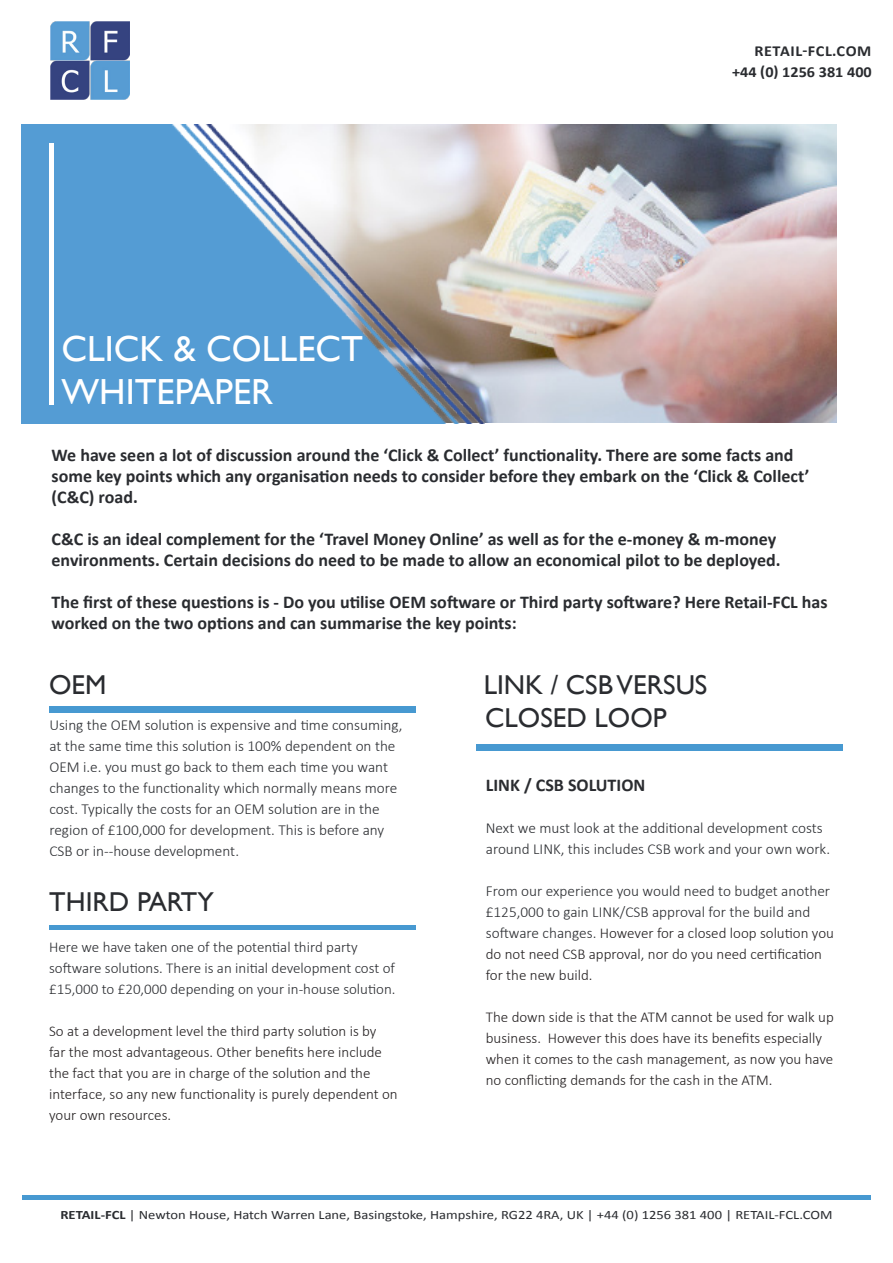
<style>
.page{position:relative;width:893px;height:1263px;background:#fff}
.page>*{position:absolute;margin:0;border:0;box-sizing:border-box;transform-origin:0 0}
.t1{font:36.3px "Gill Sans";color:#fff}
.t2{font:27.3px "Gill Sans";color:#2a2c30}
.t3{font:700 18px/21px "Calibri";color:#2a2c30}
.t4{font:300 15.3px/21px "Calibri";color:#2a2c30}
.t5{font:700 15.3px "Calibri";color:#2a2c30;scale:1.06 1}
.t6{font:700 15.3px "Calibri";letter-spacing:.04em;color:#2a2c30;scale:1.06 1}
.t7{font:300 15px/21px "Calibri";color:#231f20}
.t8{font:300 15px/21px "Calibri";color:#2a2c30}
.t9{font:12.75px "Calibri";color:#2a2c30;scale:1.14 1}
.s1{font-size:15.3px;color:#2a2c30}
.s2{font-weight:700}
</style>
<div class="page">
<img style="left:50px;top:21px;width:79px;height:79px">
<img style="left:485px;top:125px;width:351px;height:297px">
<div style="left:22px;top:1195px;width:849px;height:5px;background:#4799d1"></div>
<img style="left:21px;top:125px;width:464px;height:298px">
<div style="left:49px;top:143px;width:5px;height:262px;background:#fff"></div>
<div style="left:49px;top:925px;width:367px;height:5px;background:#4799d1"></div>
<div style="left:49px;top:706px;width:367px;height:6px;background:#4799d1"></div>
<div style="left:476px;top:745px;width:367px;height:6px;background:#4799d1"></div>
<p class="t1" style="left:61px;top:327px;width:303px">CLICK &amp; COLLECT</p>
<p class="t1" style="left:61px;top:371px;width:213px">WHITEPAPER</p>
<p class="t6" style="left:754px;top:41px;width:112px">RETAIL-FCL.COM</p>
<p class="t5" style="left:732px;top:63px;width:133px">+44 (0) 1256 381 400</p>
<p class="t3" style="left:52px;top:445px;width:759px">We have seen a lot of discussion around the ‘Click &amp; Collect’ functionality. There are some facts and some key points which any organisation needs to consider before they embark on the ‘Click &amp; Collect’ (C&amp;C) road.</p>
<p class="t3" style="left:52px;top:529px;width:731px">C&amp;C is an ideal complement for the ‘Travel Money Online’ as well as for the e-money &amp; m-money environments. Certain decisions do need to be made to allow an economical pilot to be deployed.</p>
<p class="t3" style="left:52px;top:592px;width:778px">The first of these questions is - Do you utilise OEM software or Third party software? Here Retail-FCL has worked on the two options and can summarise the key points:</p>
<p class="t2" style="left:49px;top:669px;width:59px">OEM</p>
<p class="t4" style="left:49px;top:714px;width:355px">Using the OEM solution is expensive and time consuming, at the same time this solution is 100% dependent on the OEM i.e. you must go back to them each time you want changes to the functionality which normally means more cost. Typically the costs for an OEM solution are in the region of £100,000 for development. This is before any CSB or in--‐house development.</p>
<p class="t2" style="left:49px;top:885px;width:166px">THIRD PARTY</p>
<p class="t8" style="left:49px;top:936px;width:348px">Here we have taken one of the potential third party software solutions. There is an initial development cost of £15,000 to £20,000 depending on your in-house solution.</p>
<p class="t7" style="left:49px;top:1020px;width:350px">So at a development level the third party solution is by<br>far the most advantageous. Other benefits here include the fact that you are in charge of the solution and the interface, so any new functionality is purely dependent on your own resources.</p>
<p class="t2" style="left:484px;top:669px;width:225px">LINK / CSB VERSUS</p>
<p class="t2" style="left:485px;top:702px;width:183px">CLOSED LOOP</p>
<p class="t3" style="left:486px;top:774px;width:161px">LINK / CSB SOLUTION</p>
<p class="t4" style="left:486px;top:816px;width:346px">Next we must look at the additional development costs around LINK, this includes CSB work and your own work.</p>
<p class="t4" style="left:486px;top:879px;width:346px">From our experience you would need to budget another £125,000 to gain LINK/CSB approval for the build and</p>
<p class="t7" style="left:486px;top:921px;width:350px"><span class="s1">software changes.</span> However for a closed loop solution you do not need CSB approval, nor do you need certification for the new build.</p>
<p class="t7" style="left:486px;top:1005px;width:349px">The down side is that the ATM cannot be used for walk up business. However this does have its benefits especially when it comes to the cash management, as now you have no conflicting demands for the cash in the ATM.</p>
<p class="t9" style="left:60px;top:1207px;width:679px"><span class="s2">RETAIL-FCL</span> | Newton House, Hatch Warren Lane, Basingstoke, Hampshire, RG22 4RA, UK | +44 (0) 1256 381 400 | RETAIL-FCL.COM</p>
</div>
